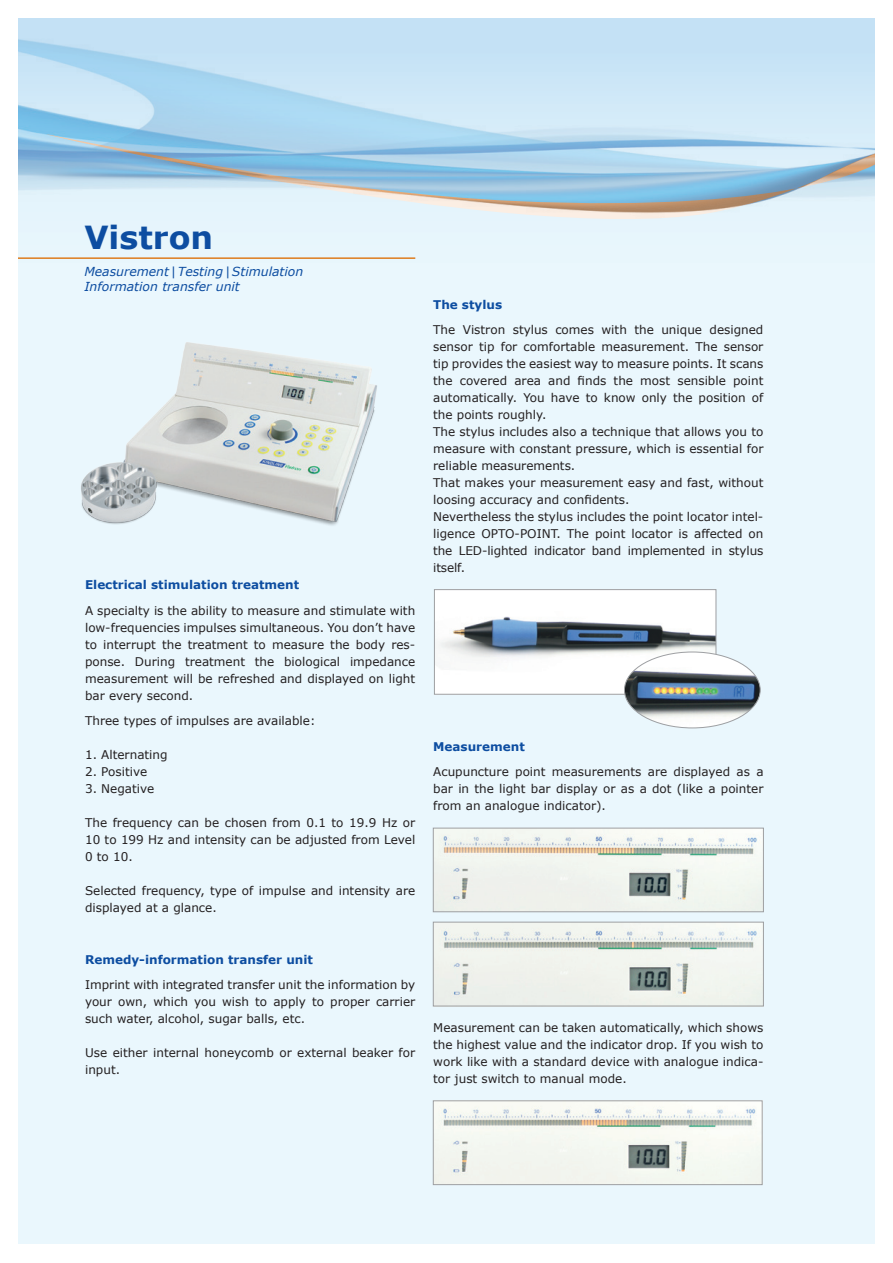
<style>
.page{position:relative;width:893px;height:1263px;background:#eaf7fd}
.page>*{position:absolute;margin:0;border:0;box-sizing:border-box;transform-origin:0 0}
.t1{font:700 31.8px "Verdana";color:#0d4da1}
.t2{font:italic 12.45px/14.9px "Verdana";color:#0d4da1}
.t3{font:12px/17px "Verdana";color:#231f20;text-align:justify}
.t4{font:700 12px "Verdana";color:#0d4da1}
</style>
<div class="page">
<img style="left:17px;top:17px;width:859px;height:219px">
<svg style="left:45px;top:133px;width:831px;height:87px"></svg>
<div style="left:0;top:0;width:17px;height:1263px;background:#fff"></div>
<div style="left:0;top:0;width:893px;height:17px;background:#fff"></div>
<div style="left:0;top:1244px;width:893px;height:19px;background:#fff"></div>
<img style="left:436px;top:591px;width:278px;height:101px">
<div style="left:434px;top:589px;width:282px;height:105px;border:1px solid #9d9fa2"></div>
<img style="left:624px;top:652px;width:136px;height:76px">
<img style="left:435px;top:830px;width:327px;height:80px">
<div style="left:433px;top:828px;width:331px;height:84px;border:1px solid #9d9fa2"></div>
<img style="left:435px;top:924px;width:327px;height:80px">
<div style="left:433px;top:922px;width:331px;height:84px;border:1px solid #9d9fa2"></div>
<img style="left:435px;top:1102px;width:325px;height:81px">
<div style="left:433px;top:1100px;width:329px;height:85px;border:1px solid #9d9fa2"></div>
<img style="left:81px;top:342px;width:296px;height:184px">
<div style="left:876px;top:0;width:17px;height:1263px;background:#fff"></div>
<h1 class="t1" style="left:84px;top:217px;width:130px">Vistron</h1>
<p class="t2" style="left:84px;top:264px;width:220px">Measurement | Testing | Stimulation<br>Information transfer unit</p>
<p class="t4" style="left:85px;top:577px;width:216px">Electrical stimulation treatment</p>
<p class="t3" style="left:85px;top:602px;width:332px">A specialty is the ability to measure and stimulate with low-frequencies impulses simultaneous. You don’t have to interrupt the treatment to measure the body res&shy;ponse. During treatment the biological impedance measurement will be refreshed and displayed on light bar every second.</p>
<p class="t3" style="left:85px;top:712px;width:232px">Three types of impulses are available:</p>
<p class="t3" style="left:85px;top:746px;width:84px">1. Alternating</p>
<p class="t3" style="left:85px;top:763px;width:64px">2. Positive</p>
<p class="t3" style="left:85px;top:780px;width:71px">3. Negative</p>
<p class="t3" style="left:85px;top:814px;width:332px">The frequency can be chosen from 0.1 to 19.9 Hz or 10 to 199 Hz and intensity can be adjusted from Level 0 to 10.</p>
<p class="t3" style="left:85px;top:882px;width:332px">Selected frequency, type of impulse and intensity are displayed at a glance.</p>
<p class="t4" style="left:85px;top:951px;width:229px">Remedy-information transfer unit</p>
<p class="t3" style="left:85px;top:976px;width:332px">Imprint with integrated transfer unit the information by your own, which you wish to apply to proper carrier such water, alcohol, sugar balls, etc.</p>
<p class="t3" style="left:85px;top:1044px;width:332px">Use either internal honeycomb or external beaker for input.</p>
<p class="t4" style="left:433px;top:297px;width:70px">The stylus</p>
<p class="t3" style="left:433px;top:321px;width:332px;text-align:left">The Vistron stylus comes with the unique designed sensor tip for comfortable measurement. The sensor tip provides the easiest way to measure points. It scans the covered area and finds the most sensible point automatically. You have to know only the position of the points roughly.<br>The stylus includes also a technique that allows you to measure with constant pressure, which is essential for reliable measurements.<br>That makes your measurement easy and fast, without loosing accuracy and confidents.<br>Nevertheless the stylus includes the point locator intel&shy;ligence OPTO-POINT. The point locator is affected on the LED-lighted indicator band implemented in stylus itself.</p>
<p class="t4" style="left:433px;top:739px;width:93px">Measurement</p>
<p class="t3" style="left:433px;top:763px;width:332px">Acupuncture point measurements are displayed as a bar in the light bar display or as a dot (like a pointer from an analogue indicator).</p>
<p class="t3" style="left:433px;top:1018px;width:332px">Measurement can be taken automatically, which shows the highest value and the indicator drop. If you wish to work like with a standard device with analogue indica&shy;tor just switch to manual mode.</p>
</div>
